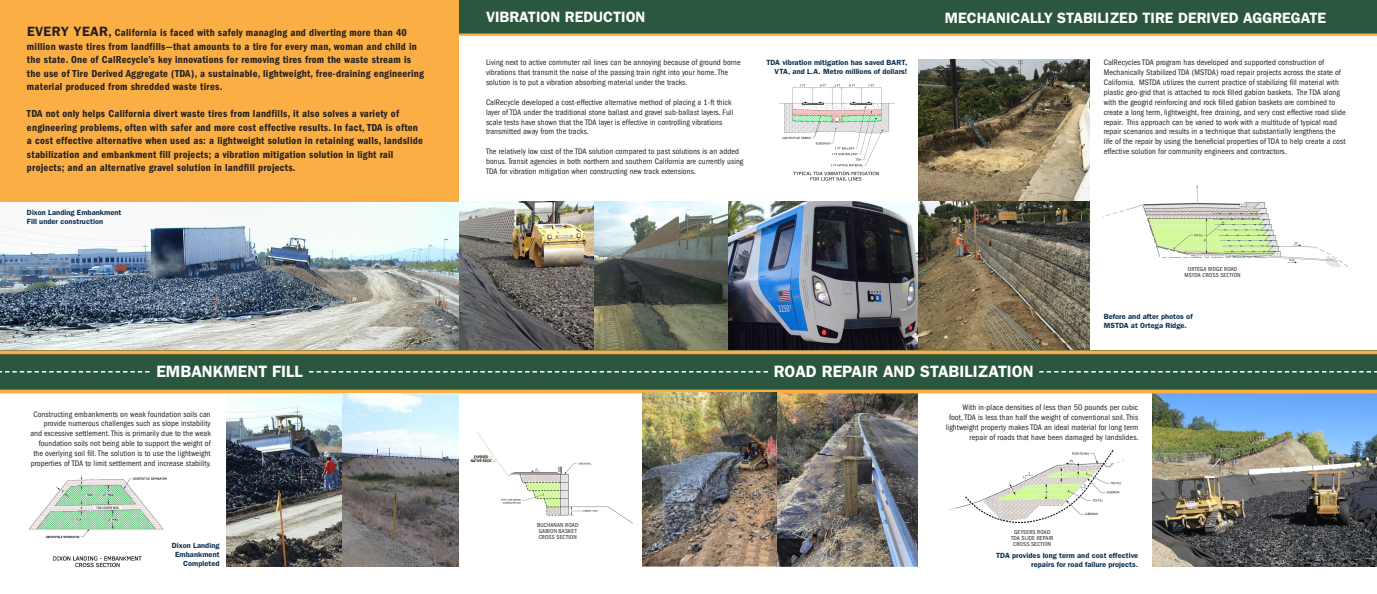
<style>
.page{position:relative;width:1377px;height:594px;background:#fff}
.page>*{position:absolute;margin:0;border:0;box-sizing:border-box;transform-origin:0 0}
.t1{font:600 16.5px "ITC Franklin Gothic Std";color:#fff}
.t2{font:600 15px "ITC Franklin Gothic Std";color:#fff}
.t3{font:10.5px/13.5px "ITC Franklin Gothic Std Dm Cd";letter-spacing:.025em;color:#231f20}
.t4{font:condensed 8.25px/9.9px "ITC Franklin Gothic Std";letter-spacing:.01em;color:#231f20}
.t5{font:600 7.5px/9px "ITC Franklin Gothic Std";letter-spacing:.005em;color:#0c3153;text-align:right}
.t6{font:condensed 6px/6px "ITC Franklin Gothic Std";letter-spacing:.025em;color:#231f20;text-align:center}
.s1{font-family:"ITC Franklin Gothic Std";font-weight:600;font-size:13.5px}
.s2{font-size:12.75px}
</style>
<div class="page">
<img style="left:642px;top:393px;width:276px;height:174px">
<img style="left:226px;top:393px;width:233px;height:174px">
<img style="left:1153px;top:393px;width:224px;height:174px">
<img style="left:0;top:202px;width:1090px;height:148px">
<div style="left:459px;top:0;width:918px;height:35px;background:#2b573e"></div>
<hr style="left:459px;top:34px;width:918px;height:2px;background:#fbae44">
<div style="left:0;top:0;width:459px;height:202px;background:#fbae44"></div>
<img style="left:779px;top:84px;width:116px;height:97px">
<img style="left:918px;top:60px;width:172px;height:148px">
<img style="left:469px;top:432px;width:163px;height:91px">
<div style="left:0;top:350px;width:1377px;height:42px;background:#2b573e"></div>
<hr style="left:0;top:390px;width:1377px;height:3px;background:#fbae44">
<svg style="left:0;top:371px;width:150px;height:2px"></svg>
<svg style="left:309px;top:371px;width:459px;height:2px"></svg>
<svg style="left:1039px;top:371px;width:338px;height:2px"></svg>
<svg style="left:0;top:350px;width:1377px;height:4px;background:#e3a443"></svg>
<img style="left:948px;top:450px;width:176px;height:73px">
<img style="left:29px;top:474px;width:138px;height:94px">
<img style="left:1106px;top:185px;width:243px;height:82px">
<p class="t3" style="left:27px;top:26px;width:398px"><span class="s1">EVERY YEAR</span><span class="s2">,</span> California is faced with safely managing and diverting more than 40 million waste tires from landfills—that amounts to a tire for every man, woman and child in the state. One of CalRecycle’s key innovations for removing tires from the waste stream is the use of Tire Derived Aggregate (TDA), a sustainable, lightweight, free-draining engineering material produced from shredded waste tires.</p>
<p class="t3" style="left:27px;top:107px;width:397px">TDA not only helps California divert waste tires from landfills, it also solves a variety of engineering problems, often with safer and more cost effective results. In fact, TDA is often a cost effective alternative when used as: a lightweight solution in retaining walls, landslide stabilization and embankment fill projects; a vibration mitigation solution in light rail projects; and an alternative gravel solution in landfill projects.</p>
<p class="t5" style="left:27px;top:208px;width:96px;text-align:left">Dixon Landing Embankment<br>Fill under construction</p>
<h2 class="t2" style="left:486px;top:8px;width:161px">VIBRATION REDUCTION</h2>
<p class="t4" style="left:486px;top:58px;width:256px">Living next to active commuter rail lines can be annoying because of ground borne vibrations that transmit the noise of the passing train right into your home. The solution is to put a vibration absorbing material under the tracks.</p>
<p class="t4" style="left:486px;top:97px;width:249px">CalRecycle developed a cost-effective alternative method of placing a 1-ft thick layer of TDA under the traditional stone ballast and gravel sub-ballast layers. Full scale tests have shown that the TDA layer is effective in controlling vibrations transmitted away from the tracks.</p>
<p class="t4" style="left:486px;top:147px;width:259px">The relatively low cost of the TDA solution compared to past solutions is an added bonus. Transit agencies in both northern and southern California are currently using<br>TDA for vibration mitigation when constructing new track extensions.</p>
<p class="t5" style="left:766px;top:58px;width:142px">TDA vibration mitigation has saved BART,<br>VTA, and L.A. Metro millions of dollars!</p>
<h2 class="t2" style="left:945px;top:9px;width:383px">MECHANICALLY STABILIZED TIRE DERIVED AGGREGATE</h2>
<p class="t4" style="left:1104px;top:58px;width:244px">CalRecycles TDA program has developed and supported construction of Mechanically Stabilized TDA (MSTDA) road repair projects across the state of California. MSTDA utilizes the current practice of stabilizing fill material with plastic geo-grid that is attached to rock filled gabion baskets. The TDA along with the geogrid reinforcing and rock filled gabion baskets are combined to create a long term, lightweight, free draining, and very cost effective road slide repair. This approach can be varied to work with a multitude of typical road repair scenarios and results in a technique that substantially lengthens the life of the repair by using the beneficial properties of TDA to help create a cost effective solution for community engineers and contractors.</p>
<p class="t6" style="left:1185px;top:266px;width:58px">ORTEGA RIDGE ROAD<br>MSTDA CROSS SECTION</p>
<p class="t5" style="left:1104px;top:312px;width:90px;text-align:left">Before and after photos of<br>MSTDA at Ortega Ridge.</p>
<h1 class="t1" style="left:156px;top:362px;width:148px">EMBANKMENT FILL</h1>
<h1 class="t1" style="left:774px;top:362px;width:261px">ROAD REPAIR AND STABILIZATION</h1>
<p class="t4" style="left:30px;top:409px;width:182px;text-align:right">Constructing embankments on weak foundation soils can provide numerous challenges such as slope instability<br>and excessive settlement. This is primarily due to the weak foundation soils not being able to support the weight of the overlying soil fill. The solution is to use the lightweight properties of TDA to limit settlement and increase stability.</p>
<p class="t5" style="left:172px;top:541px;width:49px">Dixon Landing<br>Embankment<br>Completed</p>
<p class="t4" style="left:946px;top:403px;width:194px;text-align:right">With in-place densities of less than 50 pounds per cubic<br>foot, TDA is less than half the weight of conventional soil. This lightweight property makes TDA an ideal material for long term repair of roads that have been damaged by landslides.</p>
<p class="t6" style="left:537px;top:522px;width:43px;text-align:left">BUCHANAN ROAD<br>GABION BASKET<br>CROSS SECTION</p>
<p class="t6" style="left:1011px;top:529px;width:44px">GEYSERS ROAD<br>TDA SLIDE REPAIR<br>CROSS SECTION</p>
<p class="t5" style="left:996px;top:551px;width:144px">TDA provides long term and cost effective repairs for road failure projects.</p>
</div>
